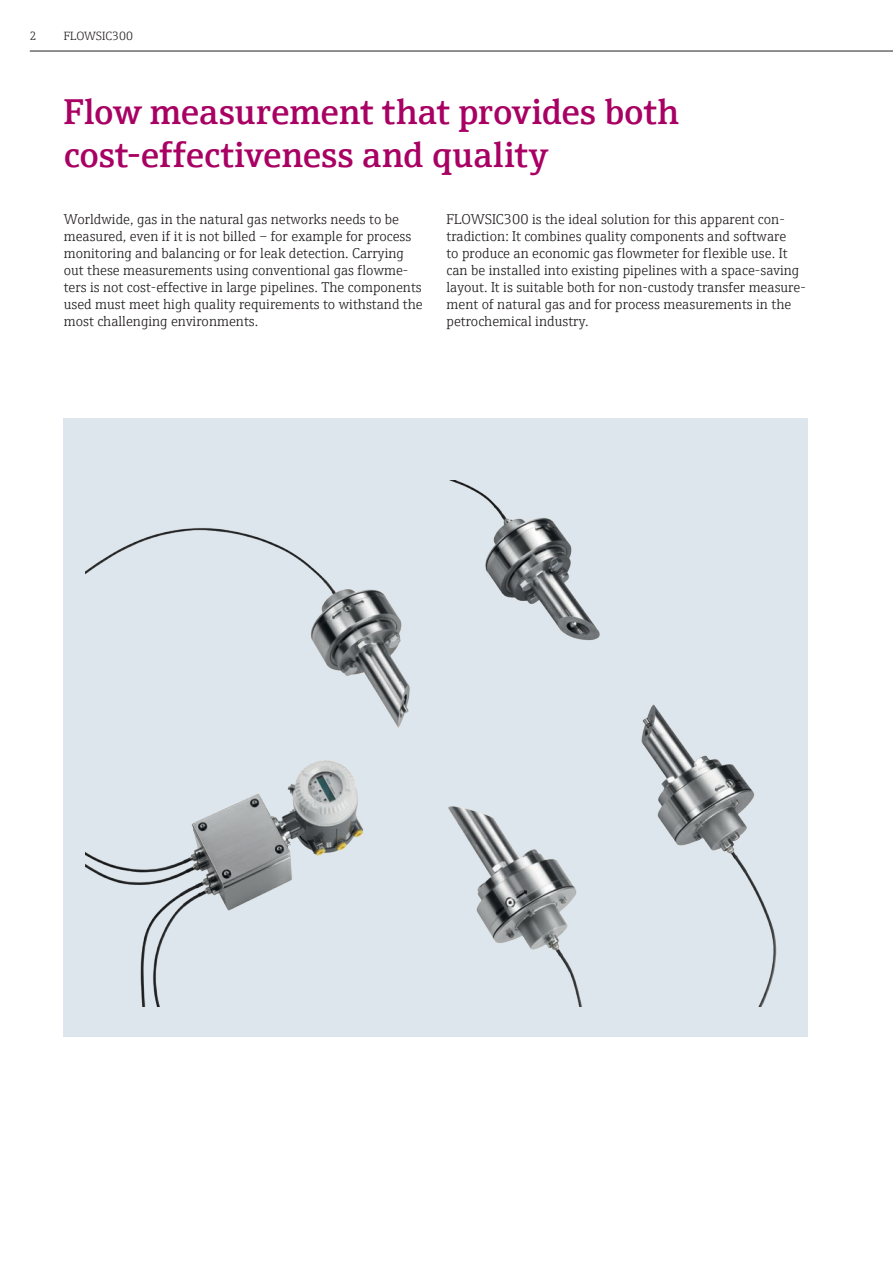
<style>
.page{position:relative;width:893px;height:1263px;background:#fff}
.page>*{position:absolute;margin:0;border:0;box-sizing:border-box;transform-origin:0 0}
.t1{font:600 36px/43.2px "E+H Serif";color:#a80063}
.t2{font:300 14.25px/17px "E+H Serif";color:#231f20}
.t3{font:300 12px "E+H Serif";color:#231f20}
</style>
<div class="page">
<div style="left:64px;top:418px;width:744px;height:618px;background:#dde6ec"></div>
<img style="left:85px;top:481px;width:692px;height:525px">
<hr style="left:30px;top:51px;width:863px;height:1px;background:#231f20">
<p class="t3" style="left:30px;top:27px;width:8px">2</p>
<p class="t3" style="left:64px;top:27px;width:71px">FLOWSIC300</p>
<h1 class="t1" style="left:64px;top:87px;width:617px">Flow measurement that provides both cost-effectiveness and quality</h1>
<p class="t2" style="left:64px;top:209px;width:361px">Worldwide, gas in the natural gas networks needs to be measured, even if it is not billed – for example for process monitoring and balancing or for leak detection. Carrying out these measurements using conventional gas flowme&shy;ters is not cost-effective in large pipelines. The components used must meet high quality requirements to withstand the most challenging environments.</p>
<p class="t2" style="left:446px;top:209px;width:361px">FLOWSIC300 is the ideal solution for this apparent con&shy;tradiction: It combines quality components and software<br>to produce an economic gas flowmeter for flexible use. It can be installed into existing pipelines with a space-saving layout. It is suitable both for non-custody transfer measure&shy;ment of natural gas and for process measurements in the petrochemical industry.</p>
</div>
